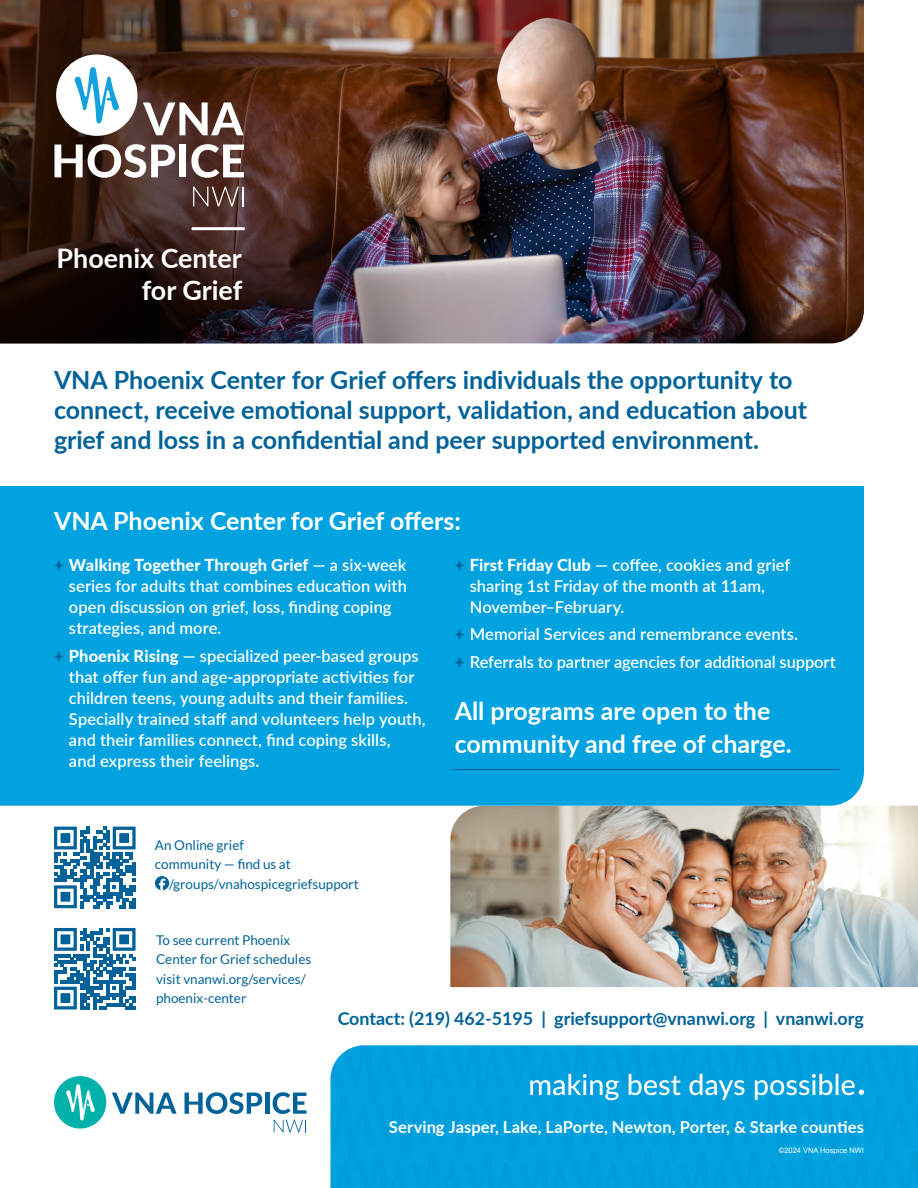
<style>
.page{position:relative;width:918px;height:1188px;background:#fff}
.page>*{position:absolute;margin:0;border:0;box-sizing:border-box;transform-origin:0 0}
.t1{font:700 26.85px/32.2px "Lato";color:#fff;text-align:right}
.t2{font:700 25.05px/30px "Lato";color:#006298}
.t3{font:700 25.05px/32.1px "Lato";color:#fff}
.t4{font:700 17.85px "Lato";color:#006298}
.t5{font:600 16.5px/21px "Lato";color:#fff}
.t6{font:700 16.5px "Lato";letter-spacing:.005em;color:#fff}
.t7{font:13.5px/19.5px "Lato";color:#006298}
.t8{font:7.5px "Arial";color:#fff}
.s1{font-weight:900;color:#006298}
.s2{font-weight:800}
</style>
<div class="page">
<img style="left:450px;top:806px;width:468px;height:181px">
<img style="left:687px;top:0;width:177px;height:343px">
<img style="left:0;top:0;width:687px;height:343px">
<div style="left:0;top:486px;width:864px;height:320px;background:#00a3e0"></div>
<div style="left:56px;top:54px;width:81px;height:82px;background:#fff;border-radius:50%"></div>
<svg style="left:74px;top:67px;width:45px;height:57px"></svg>
<svg style="left:143px;top:102px;width:101px;height:33px"></svg>
<svg style="left:54px;top:144px;width:121px;height:34px"></svg>
<div style="left:180px;top:145px;width:6px;height:32px;background:#fff"></div>
<svg style="left:191px;top:144px;width:53px;height:34px"></svg>
<hr style="left:191px;top:227px;width:54px;height:3px;background:#fff;border-radius:2px">
<svg style="left:193px;top:187px;width:51px;height:19px"></svg>
<div style="left:54px;top:1076px;width:52px;height:53px;background:#00b2a9;border-radius:50%"></div>
<svg style="left:66px;top:1084px;width:29px;height:37px"></svg>
<svg style="left:112px;top:1093px;width:65px;height:21px"></svg>
<svg style="left:185px;top:1092px;width:77px;height:22px"></svg>
<hr style="left:265px;top:1093px;width:4px;height:21px;background:#006298">
<svg style="left:273px;top:1092px;width:33px;height:22px"></svg>
<svg style="left:274px;top:1120px;width:32px;height:13px"></svg>
<svg style="left:330px;top:1045px;width:588px;height:143px;background:#0ba4de"></svg>
<svg style="left:54px;top:928px;width:82px;height:82px"></svg>
<svg style="left:54px;top:827px;width:82px;height:81px"></svg>
<svg style="left:155px;top:876px;width:14px;height:14px"></svg>
<hr style="left:453px;top:769px;width:386px;height:1px;background:#006298">
<h1 class="t1" style="left:57px;top:241px;width:187px">Phoenix Center for Grief</h1>
<h2 class="t2" style="left:54px;top:364px;width:755px">VNA Phoenix Center for Grief offers individuals the opportunity to connect, receive emotional support, validation, and education about grief and loss in a confidential and peer supported environment.</h2>
<h2 class="t3" style="left:54px;top:504px;width:408px">VNA Phoenix Center for Grief offers:</h2>
<p class="t5" style="left:69px;top:554px;width:339px;text-indent:-15px"><span class="s1">+</span> <span class="s2">Walking Together Through Grief</span> — a six-week series for adults that combines education with open discussion on grief, loss, finding coping strategies, and more.</p>
<p class="t5" style="left:69px;top:645px;width:358px;text-indent:-15px"><span class="s1">+</span> <span class="s2">Phoenix Rising</span> — specialized peer-based groups that offer fun and age-appropriate activities for children teens, young adults and their families.<br>Specially trained staff and volunteers help youth, and their families connect, find coping skills,<br>and express their feelings.</p>
<p class="t5" style="left:470px;top:553px;width:322px;text-indent:-15px"><span class="s1">+</span> <span class="s2">First Friday Club</span> — coffee, cookies and grief sharing 1st Friday of the month at 11am,<br>November–February.</p>
<p class="t5" style="left:455px;top:620px;width:383px;line-height:27.8px"><span class="s1">+</span> Memorial Services and remembrance events.<br><span class="s1">+</span> Referrals to partner agencies for additional support</p>
<h2 class="t3" style="left:455px;top:694px;width:339px">All programs are open to the community and free of charge.</h2>
<p class="t7" style="left:155px;top:835px;width:91px">An Online grief</p>
<p class="t7" style="left:155px;top:854px;width:137px">community — find us at</p>
<p class="t7" style="left:169px;top:874px;width:191px">/groups/vnahospicegriefsupport</p>
<p class="t7" style="left:156px;top:930px;width:157px">To see current Phoenix<br>Center for Grief schedules visit vnanwi.org/services/ phoenix-center</p>
<p class="t4" style="left:338px;top:1005px;width:528px">Contact: (219) 462-5195 | griefsupport@vnanwi.org | vnanwi.org</p>
<p class="t6" style="left:389px;top:1115px;width:476px">Serving Jasper, Lake, LaPorte, Newton, Porter, &amp; Starke counties</p>
<p class="t8" style="left:779px;top:1145px;width:87px">©2024 VNA Hospice NWI</p>
</div>
